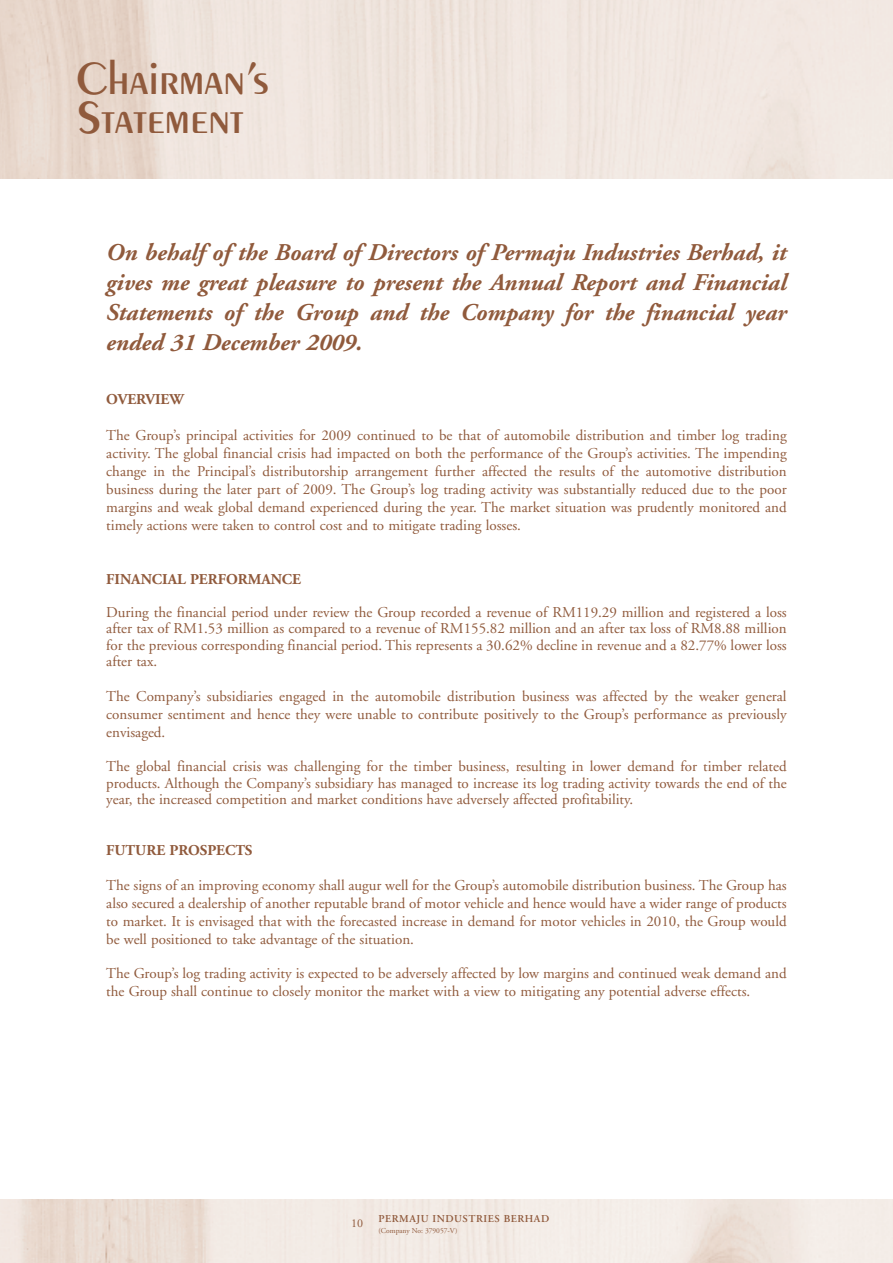
<style>
.page{position:relative;width:893px;height:1263px;background:#fff}
.page>*{position:absolute;margin:0;border:0;box-sizing:border-box;transform-origin:0 0}
.t1{font:600 48px/39px "Peignot";color:#905a3c}
.t2{font:italic 700 24px/30px "Adobe Garamond";color:#905a3c;text-align:justify}
.t3{font:15px/18px "Adobe Garamond";color:#905a3c;text-align:justify}
.t4{font:700 15px "Adobe Garamond";color:#905a3c}
.t5{font:12px "Adobe Garamond";color:#905a3c}
.t6{font:600 10.5px "Adobe Garamond";letter-spacing:.05em;color:#905a3c}
.t7{font:7.5px "Adobe Garamond";color:#905a3c}
</style>
<div class="page">
<img style="left:0;top:1199px;width:893px;height:64px">
<h1 class="t1" style="left:77px;top:62px;width:193px">Chairman’s<br>Statement</h1>
<h2 class="t2" style="left:106px;top:239px;width:682px">On behalf of the Board of Directors of Permaju Industries Berhad, it gives me great pleasure to present the Annual Report and Financial Statements of the Group and the Company for the financial year ended 31 December 2009.</h2>
<p class="t4" style="left:106px;top:393px;width:79px">OVERVIEW</p>
<p class="t3" style="left:106px;top:427px;width:682px">The Group’s principal activities for 2009 continued to be that of automobile distribution and timber log trading activity. The global financial crisis had impacted on both the performance of the Group’s activities. The impending change in the Principal’s distributorship arrangement further affected the results of the automotive distribution business during the later part of 2009. The Group’s log trading activity was substantially reduced due to the poor margins and weak global demand experienced during the year. The market situation was prudently monitored and timely actions were taken to control cost and to mitigate trading losses.</p>
<p class="t4" style="left:106px;top:573px;width:196px">FINANCIAL PERFORMANCE</p>
<p class="t3" style="left:106px;top:605px;width:682px;line-height:16.5px">During the financial period under review the Group recorded a revenue of RM119.29 million and registered a loss after tax of RM1.53 million as compared to a revenue of RM155.82 million and an after tax loss of RM8.88 million for the previous corresponding financial period. This represents a 30.62% decline in revenue and a 82.77% lower loss after tax.</p>
<p class="t3" style="left:106px;top:688px;width:682px">The Company’s subsidiaries engaged in the automobile distribution business was affected by the weaker general consumer sentiment and hence they were unable to contribute positively to the Group’s performance as previously envisaged.</p>
<p class="t3" style="left:106px;top:759px;width:682px;line-height:16.5px">The global financial crisis was challenging for the timber business, resulting in lower demand for timber related products. Although the Company’s subsidiary has managed to increase its log trading activity towards the end of the year, the increased competition and market conditions have adversely affected profitability.</p>
<p class="t4" style="left:106px;top:844px;width:148px">FUTURE PROSPECTS</p>
<p class="t3" style="left:106px;top:877px;width:682px">The signs of an improving economy shall augur well for the Group’s automobile distribution business. The Group has also secured a dealership of another reputable brand of motor vehicle and hence would have a wider range of products to market. It is envisaged that with the forecasted increase in demand for motor vehicles in 2010, the Group would be well positioned to take advantage of the situation.</p>
<p class="t3" style="left:106px;top:966px;width:682px">The Group’s log trading activity is expected to be adversely affected by low margins and continued weak demand and the Group shall continue to closely monitor the market with a view to mitigating any potential adverse effects.</p>
<p class="t5" style="left:351px;top:1218px;width:13px">10</p>
<p class="t6" style="left:378px;top:1215px;width:172px">PERMAJU INDUSTRIES BERHAD</p>
<p class="t7" style="left:378px;top:1228px;width:80px">(Company No: 379057-V)</p>
</div>
